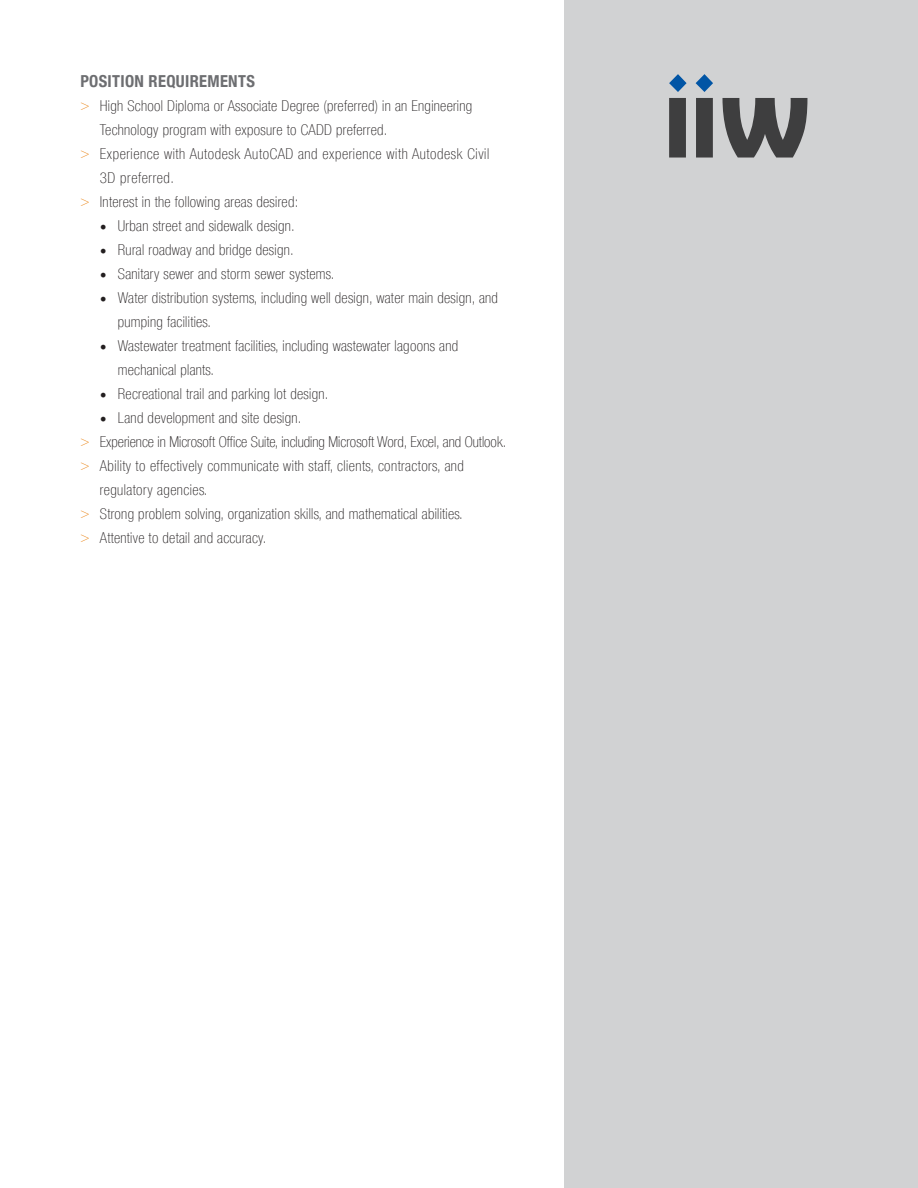
<style>
.page{position:relative;width:918px;height:1188px;background:#fff}
.page>*{position:absolute;margin:0;border:0;box-sizing:border-box;transform-origin:0 0}
.t1{font:700 condensed 16.5px "Helvetica Neue LT Com";letter-spacing:.02em;color:#6d6e71}
.t2{font:100 condensed 15px/24px "Helvetica Neue LT Com";letter-spacing:.02em;color:#231f20}
.t3{font:100 condensed 15px "Helvetica Neue LT Com";color:#231f20}
.t4{font:100 condensed 15px "Helvetica Neue LT Com";letter-spacing:.04em;color:#231f20}
.s1{color:#e87a00}
.s2{font-family:"Minion Pro";font-weight:400;font-stretch:normal;font-size:18px}
</style>
<div class="page">
<div style="left:565px;top:0;width:353px;height:1188px;background:#d1d2d3"></div>
<svg style="left:669px;top:98px;width:138px;height:60px"></svg>
<svg style="left:669px;top:74px;width:18px;height:18px"></svg>
<svg style="left:696px;top:74px;width:17px;height:18px"></svg>
<p class="t1" style="left:80px;top:72px;width:176px">POSITION REQUIREMENTS</p>
<p class="t2" style="left:80px;top:94px;width:393px"><span class="s1">&gt;</span> High School Diploma or Associate Degree (preferred) in an Engineering</p>
<p class="t2" style="left:100px;top:118px;width:289px">Technology program with exposure to CADD preferred.</p>
<p class="t4" style="left:80px;top:146px;width:410px"><span class="s1">&gt;</span> Experience with Autodesk AutoCAD and experience with Autodesk Civil</p>
<p class="t4" style="left:100px;top:170px;width:76px">3D preferred.</p>
<p class="t2" style="left:80px;top:190px;width:220px"><span class="s1">&gt;</span> Interest in the following areas desired:</p>
<p class="t2" style="left:100px;top:214px;width:197px"><span class="s2">•</span> Urban street and sidewalk design.</p>
<p class="t2" style="left:100px;top:238px;width:195px"><span class="s2">•</span> Rural roadway and bridge design.</p>
<p class="t2" style="left:100px;top:262px;width:236px"><span class="s2">•</span> Sanitary sewer and storm sewer systems.</p>
<p class="t2" style="left:118px;top:286px;width:382px;text-indent:-18px"><span class="s2">•</span> Water distribution systems, including well design, water main design, and pumping facilities.</p>
<p class="t2" style="left:118px;top:334px;width:342px;text-indent:-18px"><span class="s2">•</span> Wastewater treatment facilities, including wastewater lagoons and mechanical plants.</p>
<p class="t2" style="left:100px;top:382px;width:230px"><span class="s2">•</span> Recreational trail and parking lot design.</p>
<p class="t2" style="left:100px;top:406px;width:203px"><span class="s2">•</span> Land development and site design.</p>
<p class="t3" style="left:80px;top:434px;width:428px"><span class="s1">&gt;</span> Experience in Microsoft Office Suite, including Microsoft Word, Excel, and Outlook.</p>
<p class="t2" style="left:80px;top:454px;width:385px"><span class="s1">&gt;</span> Ability to effectively communicate with staff, clients, contractors, and</p>
<p class="t2" style="left:100px;top:478px;width:109px">regulatory agencies.</p>
<p class="t2" style="left:80px;top:502px;width:384px"><span class="s1">&gt;</span> Strong problem solving, organization skills, and mathematical abilities.</p>
<p class="t2" style="left:80px;top:526px;width:187px"><span class="s1">&gt;</span> Attentive to detail and accuracy.</p>
</div>
